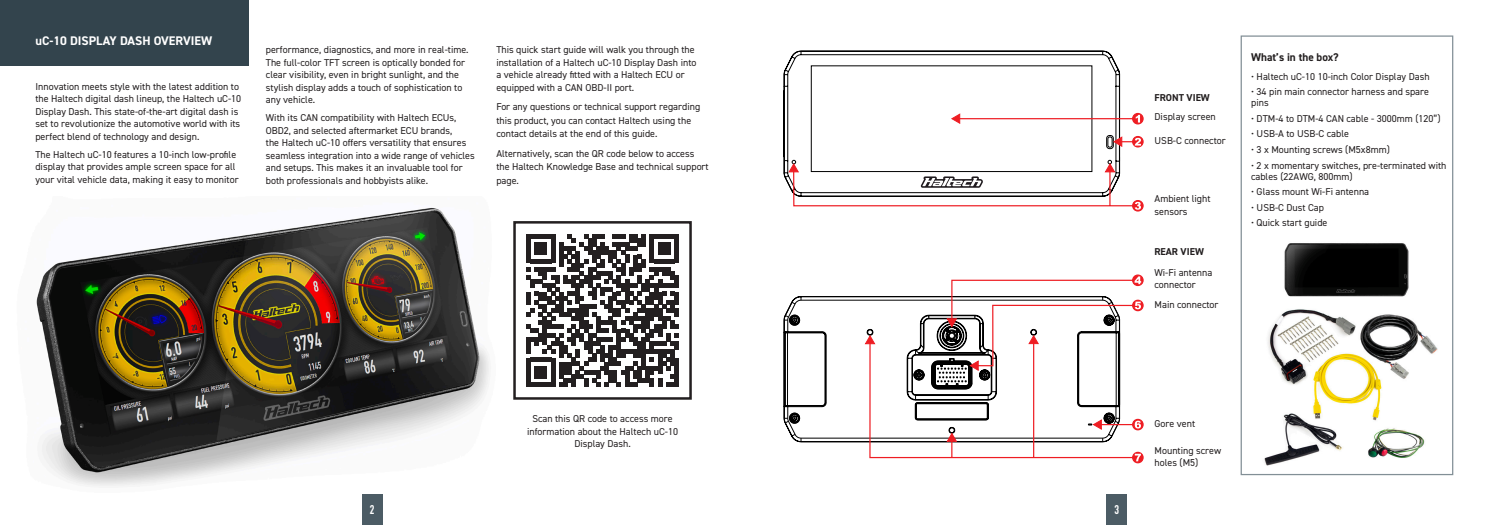
<style>
.page{position:relative;width:1489px;height:525px;background:#fff}
.page>*{position:absolute;margin:0;border:0;box-sizing:border-box;transform-origin:0 0}
.page_Header_-_White{font:700 12.5px "DIN2014";color:#fff}
.t1{font:700 12.5px "DIN Condensed";color:#fff}
.page_Header_-_White-2{font:700 11.25px "DIN2014";color:#231f20}
.Body_Copy{font:10px/12.5px "DIN2014";color:#231f20}
.Body_Copy-2{font:700 10px "DIN2014";color:#231f20}
</style>
<div class="page">
<div style="left:1106px;top:494px;width:20px;height:30px;background:#4c5c65"></div>
<img style="left:36px;top:207px;width:453px;height:291px">
<img style="left:1264px;top:243px;width:174px;height:223px">
<div style="left:1240px;top:35px;width:213px;height:440px;border:1px solid #828f96"></div>
<div style="left:0;top:0;width:248px;height:66px;background:#33444d"></div>
<div style="left:362px;top:494px;width:20px;height:30px;background:#4c5c65"></div>
<svg style="left:526px;top:234px;width:152px;height:152px"></svg>
<hr style="left:674px;top:357px;width:4px;height:29px;background:#231f20">
<div style="left:513px;top:221px;width:178px;height:178px;border:2px solid #231f20"></div>
<svg style="left:783px;top:50px;width:337px;height:265px"></svg>
<svg style="left:791px;top:65px;width:322px;height:98px"></svg>
<svg style="left:792px;top:117px;width:346px;height:341px"></svg>
<svg style="left:783px;top:315px;width:337px;height:126px"></svg>
<svg style="left:788px;top:163px;width:11px;height:9px"></svg>
<svg style="left:1104px;top:163px;width:11px;height:9px"></svg>
<svg style="left:951px;top:113px;width:9px;height:11px"></svg>
<svg style="left:1113px;top:136px;width:9px;height:11px"></svg>
<svg style="left:1132px;top:113px;width:10px;height:11px"></svg>
<div style="left:1131px;top:113px;width:12px;height:11px;border:1px solid #ee1d23;border-radius:50%"></div>
<svg style="left:1132px;top:136px;width:10px;height:11px"></svg>
<div style="left:1131px;top:136px;width:12px;height:11px;border:1px solid #ee1d23;border-radius:50%"></div>
<svg style="left:1132px;top:200px;width:10px;height:11px"></svg>
<div style="left:1131px;top:200px;width:12px;height:11px;border:1px solid #ee1d23;border-radius:50%"></div>
<div style="left:1131px;top:274px;width:12px;height:12px;border:1px solid #ee1d23;border-radius:50%"></div>
<svg style="left:1132px;top:300px;width:10px;height:10px"></svg>
<div style="left:1131px;top:299px;width:12px;height:12px;border:1px solid #ee1d23;border-radius:50%"></div>
<svg style="left:1132px;top:419px;width:10px;height:10px"></svg>
<div style="left:1131px;top:418px;width:12px;height:12px;border:1px solid #ee1d23;border-radius:50%"></div>
<svg style="left:1132px;top:452px;width:10px;height:10px"></svg>
<div style="left:1131px;top:451px;width:12px;height:12px;border:1px solid #ee1d23;border-radius:50%"></div>
<svg style="left:1135px;top:115px;width:4px;height:7px"></svg>
<svg style="left:1134px;top:138px;width:6px;height:7px"></svg>
<svg style="left:1134px;top:202px;width:6px;height:7px"></svg>
<svg style="left:1134px;top:276px;width:7px;height:8px"></svg>
<svg style="left:1134px;top:301px;width:6px;height:8px"></svg>
<svg style="left:1134px;top:420px;width:6px;height:8px"></svg>
<svg style="left:1134px;top:453px;width:6px;height:8px"></svg>
<p class="page_Header_-_White" style="left:35px;top:33px;width:178px">uC-10 DISPLAY DASH OVERVIEW</p>
<p class="Body_Copy" style="left:35px;top:80px;width:207px">Innovation meets style with the latest addition to the Haltech digital dash lineup, the Haltech uC-10<br>Display Dash. This state-of-the-art digital dash is set to revolutionize the automotive world with its perfect blend of technology and design.</p>
<p class="Body_Copy" style="left:35px;top:148px;width:205px">The Haltech uC-10 features a 10-inch low-profile display that provides ample screen space for all your vital vehicle data, making it easy to monitor</p>
<p class="Body_Copy" style="left:266px;top:43px;width:204px">performance, diagnostics, and more in real-time.<br>The full-color TFT screen is optically bonded for clear visibility, even in bright sunlight, and the stylish display adds a touch of sophistication to any vehicle.</p>
<p class="Body_Copy" style="left:266px;top:111px;width:210px">With its CAN compatibility with Haltech ECUs, OBD2, and selected aftermarket ECU brands,<br>the Haltech uC-10 offers versatility that ensures seamless integration into a wide range of vehicles and setups. This makes it an invaluable tool for both professionals and hobbyists alike.</p>
<p class="Body_Copy" style="left:496px;top:43px;width:202px">This quick start guide will walk you through the installation of a Haltech uC-10 Display Dash into a vehicle already fitted with a Haltech ECU or equipped with a CAN OBD-II port.</p>
<p class="Body_Copy" style="left:496px;top:99px;width:205px;line-height:13.8px">For any questions or technical support regarding this product, you can contact Haltech using the contact details at the end of this guide.</p>
<p class="Body_Copy" style="left:496px;top:146px;width:214px;line-height:13.8px">Alternatively, scan the QR code below to access the Haltech Knowledge Base and technical support page.</p>
<p class="t1" style="left:370px;top:501px;width:6px">2</p>
<p class="Body_Copy" style="left:527px;top:412px;width:152px;text-align:center">Scan this QR code to access more information about the Haltech uC-10<br>Display Dash.</p>
<p class="Body_Copy-2" style="left:1154px;top:91px;width:57px">FRONT VIEW</p>
<p class="Body_Copy" style="left:1154px;top:110px;width:63px">Display screen</p>
<p class="Body_Copy" style="left:1154px;top:134px;width:73px">USB-C connector</p>
<p class="Body_Copy" style="left:1154px;top:192px;width:57px">Ambient light</p>
<p class="Body_Copy" style="left:1154px;top:205px;width:35px">sensors</p>
<p class="Body_Copy-2" style="left:1154px;top:244px;width:51px">REAR VIEW</p>
<p class="Body_Copy" style="left:1154px;top:265px;width:59px">Wi-Fi antenna</p>
<p class="Body_Copy" style="left:1154px;top:278px;width:43px">connector</p>
<p class="Body_Copy" style="left:1154px;top:298px;width:65px">Main connector</p>
<p class="page_Header_-_White-2" style="left:1250px;top:50px;width:89px">What’s in the box?</p>
<p class="Body_Copy" style="left:1250px;top:70px;width:180px">• Haltech uC-10 10-inch Color Display Dash</p>
<p class="Body_Copy" style="left:1250px;top:86px;width:179px;line-height:11.2px">• 34 pin main connector harness and spare pins</p>
<p class="Body_Copy" style="left:1250px;top:112px;width:191px">• DTM-4 to DTM-4 CAN cable - 3000mm (120”)</p>
<p class="Body_Copy" style="left:1250px;top:127px;width:99px">• USB-A to USB-C cable</p>
<p class="Body_Copy" style="left:1250px;top:143px;width:140px">• 3 x Mounting screws (M5x8mm)</p>
<p class="Body_Copy" style="left:1250px;top:159px;width:197px;line-height:11.2px">• 2 x momentary switches, pre-terminated with cables (22AWG, 800mm)</p>
<p class="Body_Copy" style="left:1250px;top:185px;width:119px">• Glass mount Wi-Fi antenna</p>
<p class="Body_Copy" style="left:1250px;top:201px;width:74px">• USB-C Dust Cap</p>
<p class="Body_Copy" style="left:1250px;top:216px;width:78px">• Quick start guide</p>
<p class="t1" style="left:1114px;top:501px;width:6px">3</p>
<p class="Body_Copy" style="left:1154px;top:416px;width:42px">Gore vent</p>
<p class="Body_Copy" style="left:1154px;top:443px;width:68px">Mounting screw</p>
<p class="Body_Copy" style="left:1154px;top:456px;width:45px">holes (M5)</p>
</div>
